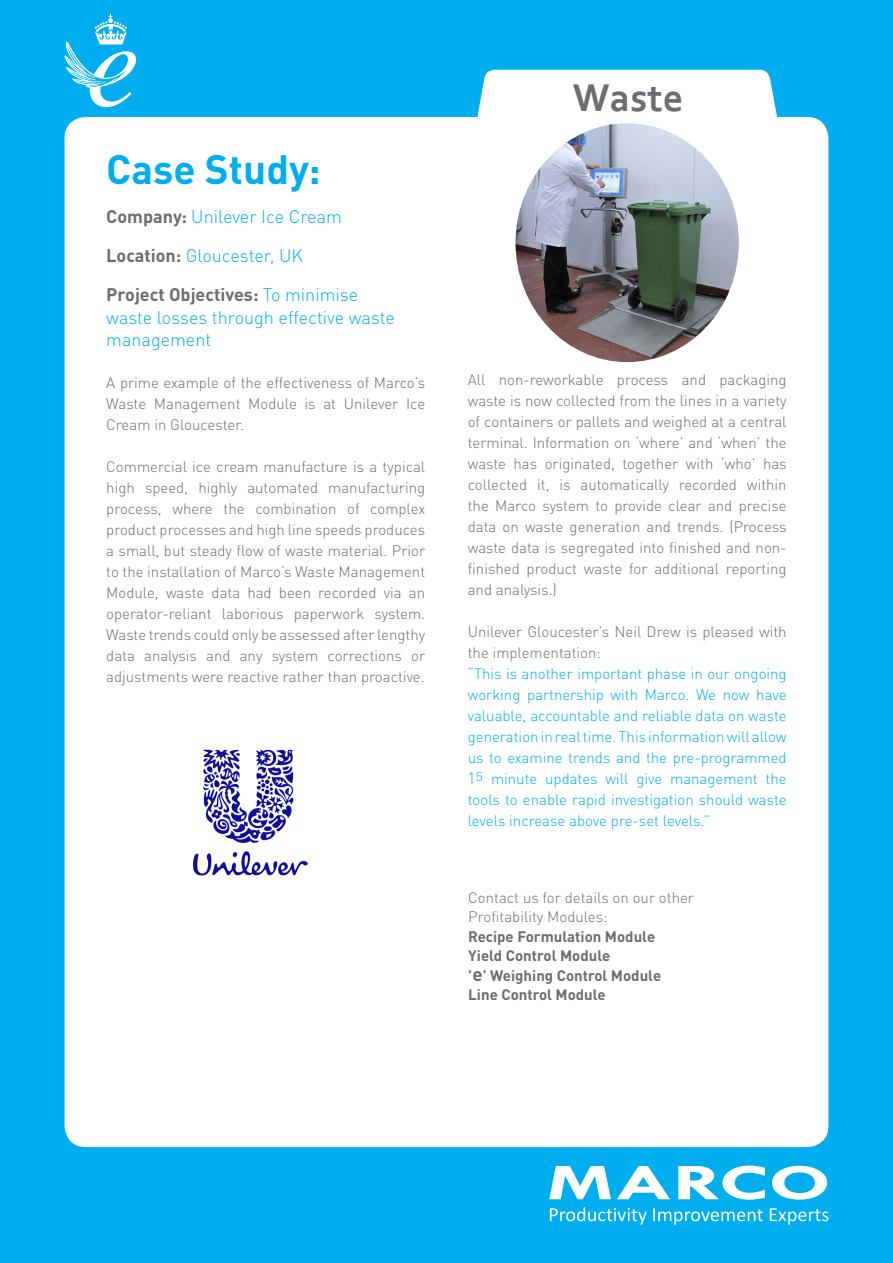
<style>
.page{position:relative;width:893px;height:1263px;background:#00aeef}
.page>*{position:absolute;margin:0;border:0;box-sizing:border-box;transform-origin:0 0}
.t1{font:700 40.5px "DINOT";color:#00aeef}
.t2{font:700 40.5px "Corbel";color:#6c6d70}
.t3{font:300 18px/22.5px "DINOT";color:#00aeef}
.t4{font:300 15px/21px "DINOT";color:#6c6d70;text-align:justify}
.t5{font:300 15px/21px "DINOT";color:#00aeef;text-align:justify}
.t6{font:700 15px/19.5px "DINOT";color:#6c6d70}
.s1{font-weight:700;color:#6c6d70}
.s2{font-size:16.5px}
.s3{font-size:12px}
.s4{font-size:18.75px}
</style>
<div class="page">
<div style="left:65px;top:117px;width:763px;height:1030px;background:#fff;border-radius:21px"></div>
<div style="left:477px;top:70px;width:301px;height:47px;background:#fff"></div>
<img style="left:193px;top:749px;width:114px;height:127px">
<img style="left:515px;top:123px;width:224px;height:239px">
<svg style="left:549px;top:1166px;width:62px;height:33px"></svg>
<svg style="left:617px;top:1166px;width:53px;height:33px"></svg>
<svg style="left:678px;top:1165px;width:87px;height:35px"></svg>
<svg style="left:772px;top:1166px;width:55px;height:33px"></svg>
<svg style="left:653px;top:1208px;width:110px;height:17px"></svg>
<svg style="left:770px;top:1208px;width:58px;height:17px"></svg>
<svg style="left:550px;top:1207px;width:97px;height:18px"></svg>
<svg style="left:65px;top:14px;width:71px;height:93px"></svg>
<p class="t1" style="left:106px;top:143px;width:216px">Case Study:</p>
<p class="t3" style="left:106px;top:205px;width:237px"><span class="s1">Company:</span> Unilever Ice Cream</p>
<p class="t3" style="left:106px;top:244px;width:198px"><span class="s1">Location:</span> Gloucester, UK</p>
<p class="t3" style="left:106px;top:283px;width:290px"><span class="s1">Project Objectives:</span> To minimise waste losses through effective waste management</p>
<p class="t4" style="left:106px;top:372px;width:320px">A prime example of the effectiveness of Marco’s Waste Management Module is at Unilever Ice Cream in Gloucester.</p>
<p class="t4" style="left:106px;top:456px;width:320px">Commercial ice cream manufacture is a typical high speed, highly automated manufacturing process, where the combination of complex product processes and high line speeds produces a small, but steady flow of waste material. Prior to the installation of Marco’s Waste Management Module, waste data had been recorded via an operator-reliant laborious paperwork system.<br>Waste trends could only be assessed after lengthy data analysis and any system corrections or adjustments were reactive rather than proactive.</p>
<p class="t2" style="left:573px;top:72px;width:113px">Waste</p>
<p class="t4" style="left:468px;top:369px;width:320px">All non-reworkable process and packaging waste is now collected from the lines in a variety of containers or pallets and weighed at a central terminal. Information on ‘where’ and ‘when’ the waste has originated, together with ‘who’ has collected it, is automatically recorded within the Marco system to provide clear and precise data on waste generation and trends. (Process waste data is segregated into finished and non&shy;finished product waste for additional reporting and analysis.)</p>
<p class="t4" style="left:468px;top:621px;width:320px">Unilever Gloucester’s Neil Drew is pleased with the implementation:</p>
<p class="t5" style="left:468px;top:663px;width:320px">“This is another important phase in our ongoing working partnership with Marco. We now have valuable, accountable and reliable data on waste generation in real time. This information will allow us to examine trends and the pre-programmed <span class="s2">1</span><span class="s3">5</span> minute updates will give management the tools to enable rapid investigation should waste levels increase above pre-set levels.”</p>
<p class="t4" style="left:468px;top:887px;width:227px;line-height:19.5px">Contact us for details on our other<br>Profitability Modules:</p>
<p class="t6" style="left:468px;top:926px;width:194px">Recipe Formulation Module<br>Yield Control Module<br>’<span class="s4">e</span>’ Weighing Control Module</p>
<p class="t6" style="left:468px;top:985px;width:139px">Line Control Module</p>
</div>
